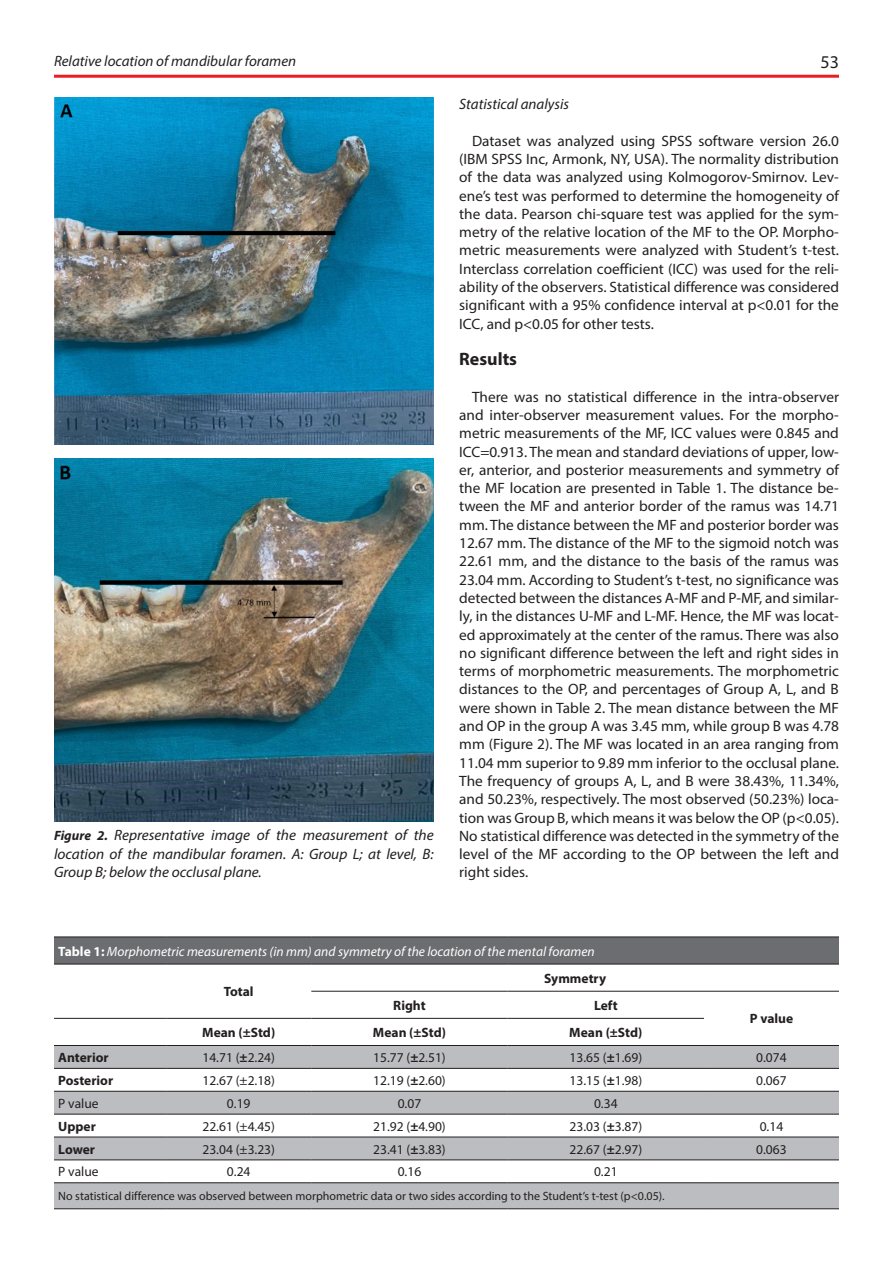
<style>
.page{position:relative;width:893px;height:1263px;background:#fff}
.page>*{position:absolute;margin:0;border:0;box-sizing:border-box;transform-origin:0 0}
.Baslik{font:700 18px "Myriad Pro";color:#231f20}
.t1{font:18px "Myriad Pro";color:#231f20}
.Ana_Metin{font:15px/18.3px "Myriad Pro";color:#231f20;text-align:justify}
.Alt_Baslik{font:italic 15px/18.3px "Myriad Pro";color:#231f20;text-align:justify}
.ara_metin_T{font:13.5px "Myriad Pro";color:#231f20}
.baslik_T{font:italic 13.5px "Myriad Pro";color:#fff}
.ara_baslik_T{font:700 13.5px "Myriad Pro";color:#231f20}
.ara_metin_T-2{font:700 13.5px "Myriad Pro";color:#231f20}
.alt_metin_T{font:12px "Myriad Pro";color:#231f20}
.s1{font-weight:700;font-size:13.5px}
.s2{font-weight:700;font-style:normal}
.s3{font-weight:700}
</style>
<div class="page">
<hr style="left:54px;top:75px;width:785px;height:3px;background:#ee1d23">
<img style="left:54px;top:98px;width:380px;height:347px">
<img style="left:54px;top:458px;width:380px;height:363px">
<div style="left:54px;top:937px;width:785px;height:27px;background:#6c6d70"></div>
<svg style="left:54px;top:990px;width:785px;height:28px"></svg>
<svg style="left:54px;top:1046px;width:785px;height:162px;fill:#bcbdc0"></svg>
<hr style="left:311px;top:991px;width:197px;height:1px;background:#231f20">
<hr style="left:508px;top:991px;width:196px;height:1px;background:#231f20">
<hr style="left:704px;top:991px;width:135px;height:1px;background:#231f20">
<hr style="left:54px;top:1018px;width:112px;height:1px;background:#231f20">
<hr style="left:166px;top:1018px;width:145px;height:1px;background:#231f20">
<hr style="left:311px;top:1018px;width:197px;height:1px;background:#231f20">
<hr style="left:508px;top:1018px;width:196px;height:1px;background:#231f20">
<hr style="left:54px;top:1068px;width:112px;height:1px;background:#231f20">
<hr style="left:166px;top:1068px;width:145px;height:1px;background:#231f20">
<hr style="left:311px;top:1068px;width:197px;height:1px;background:#231f20">
<hr style="left:508px;top:1068px;width:196px;height:1px;background:#231f20">
<hr style="left:704px;top:1068px;width:135px;height:1px;background:#231f20">
<hr style="left:54px;top:1091px;width:112px;height:1px;background:#231f20">
<hr style="left:166px;top:1091px;width:145px;height:1px;background:#231f20">
<hr style="left:311px;top:1091px;width:197px;height:1px;background:#231f20">
<hr style="left:508px;top:1091px;width:196px;height:1px;background:#231f20">
<hr style="left:704px;top:1091px;width:135px;height:1px;background:#231f20">
<hr style="left:54px;top:1114px;width:112px;height:1px;background:#231f20">
<hr style="left:166px;top:1114px;width:145px;height:1px;background:#231f20">
<hr style="left:311px;top:1114px;width:197px;height:1px;background:#231f20">
<hr style="left:508px;top:1114px;width:196px;height:1px;background:#231f20">
<hr style="left:704px;top:1114px;width:135px;height:1px;background:#231f20">
<hr style="left:54px;top:1137px;width:112px;height:1px;background:#231f20">
<hr style="left:166px;top:1137px;width:145px;height:1px;background:#231f20">
<hr style="left:311px;top:1137px;width:197px;height:1px;background:#231f20">
<hr style="left:508px;top:1137px;width:196px;height:1px;background:#231f20">
<hr style="left:704px;top:1137px;width:135px;height:1px;background:#231f20">
<hr style="left:54px;top:1160px;width:112px;height:1px;background:#231f20">
<hr style="left:166px;top:1160px;width:145px;height:1px;background:#231f20">
<hr style="left:311px;top:1160px;width:197px;height:1px;background:#231f20">
<hr style="left:508px;top:1160px;width:196px;height:1px;background:#231f20">
<hr style="left:704px;top:1160px;width:135px;height:1px;background:#231f20">
<hr style="left:54px;top:937px;width:112px;height:1px;background:#231f20">
<hr style="left:166px;top:937px;width:145px;height:1px;background:#231f20">
<hr style="left:311px;top:937px;width:197px;height:1px;background:#231f20">
<hr style="left:508px;top:937px;width:196px;height:1px;background:#231f20">
<hr style="left:704px;top:937px;width:135px;height:1px;background:#231f20">
<hr style="left:54px;top:964px;width:112px;height:1px;background:#231f20">
<hr style="left:166px;top:964px;width:145px;height:1px;background:#231f20">
<hr style="left:311px;top:964px;width:197px;height:1px;background:#231f20">
<hr style="left:508px;top:964px;width:196px;height:1px;background:#231f20">
<hr style="left:704px;top:964px;width:135px;height:1px;background:#231f20">
<hr style="left:54px;top:1045px;width:112px;height:1px;background:#231f20">
<hr style="left:166px;top:1045px;width:145px;height:1px;background:#231f20">
<hr style="left:311px;top:1045px;width:197px;height:1px;background:#231f20">
<hr style="left:508px;top:1045px;width:196px;height:1px;background:#231f20">
<hr style="left:704px;top:1045px;width:135px;height:1px;background:#231f20">
<hr style="left:54px;top:1182px;width:112px;height:1px;background:#231f20">
<hr style="left:166px;top:1182px;width:145px;height:1px;background:#231f20">
<hr style="left:311px;top:1182px;width:197px;height:1px;background:#231f20">
<hr style="left:508px;top:1182px;width:196px;height:1px;background:#231f20">
<hr style="left:704px;top:1182px;width:135px;height:1px;background:#231f20">
<hr style="left:54px;top:1208px;width:112px;height:1px;background:#231f20">
<hr style="left:166px;top:1208px;width:145px;height:1px;background:#231f20">
<hr style="left:311px;top:1208px;width:197px;height:1px;background:#231f20">
<hr style="left:508px;top:1208px;width:196px;height:1px;background:#231f20">
<hr style="left:704px;top:1208px;width:135px;height:1px;background:#231f20">
<p class="Alt_Baslik" style="left:54px;top:51px;width:244px">Relative location of mandibular foramen</p>
<p class="t1" style="left:820px;top:51px;width:20px">53</p>
<p class="Alt_Baslik" style="left:459px;top:95px;width:111px">Statistical analysis</p>
<p class="Ana_Metin" style="left:459px;top:131px;width:381px;text-indent:13px">Dataset was analyzed using SPSS software version 26.0 (IBM SPSS Inc, Armonk, NY, USA). The normality distribution of the data was analyzed using Kolmogorov-Smirnov. Lev&shy;ene’s test was performed to determine the homogeneity of the data. Pearson chi-square test was applied for the sym&shy;metry of the relative location of the MF to the OP. Morpho&shy;metric measurements were analyzed with Student’s t-test.<br>Interclass correlation coefficient (ICC) was used for the reli&shy;ability of the observers. Statistical difference was considered significant with a 95% confidence interval at p&lt;0.01 for the ICC, and p&lt;0.05 for other tests.</p>
<p class="Baslik" style="left:459px;top:347px;width:59px">Results</p>
<p class="Ana_Metin" style="left:459px;top:387px;width:381px;text-indent:13px">There was no statistical difference in the intra-observer and inter-observer measurement values. For the morpho&shy;metric measurements of the MF, ICC values were 0.845 and ICC=0.913. The mean and standard deviations of upper, low&shy;er, anterior, and posterior measurements and symmetry of the MF location are presented in Table 1. The distance be&shy;tween the MF and anterior border of the ramus was 14.71 mm. The distance between the MF and posterior border was 12.67 mm. The distance of the MF to the sigmoid notch was 22.61 mm, and the distance to the basis of the ramus was 23.04 mm. According to Student’s t-test, no significance was detected between the distances A-MF and P-MF, and similar&shy;ly, in the distances U-MF and L-MF. Hence, the MF was locat&shy;ed approximately at the center of the ramus. There was also no significant difference between the left and right sides in terms of morphometric measurements. The morphometric distances to the OP, and percentages of Group A, L, and B were shown in Table 2. The mean distance between the MF and OP in the group A was 3.45 mm, while group B was 4.78 mm (Figure 2). The MF was located in an area ranging from 11.04 mm superior to 9.89 mm inferior to the occlusal plane.<br>The frequency of groups A, L, and B were 38.43%, 11.34%, and 50.23%, respectively. The most observed (50.23%) loca&shy;tion was Group B, which means it was below the OP (p&lt;0.05).<br>No statistical difference was detected in the symmetry of the level of the MF according to the OP between the left and right sides.</p>
<p class="Alt_Baslik" style="left:54px;top:826px;width:381px"><span class="s1">Figure 2.</span> Representative image of the measurement of the location of the mandibular foramen. A: Group L; at level, B:<br>Group B; below the occlusal plane.</p>
<p class="baslik_T" style="left:58px;top:943px;width:538px"><span class="s2">Table 1:</span> Morphometric measurements (in mm) and symmetry of the location of the mental foramen</p>
<p class="ara_baslik_T" style="left:224px;top:983px;width:31px">Total</p>
<p class="ara_baslik_T" style="left:544px;top:969px;width:63px">Symmetry</p>
<p class="ara_baslik_T" style="left:393px;top:996px;width:34px">Right</p>
<p class="ara_baslik_T" style="left:594px;top:996px;width:25px">Left</p>
<p class="ara_baslik_T" style="left:202px;top:1023px;width:75px">Mean (±Std)</p>
<p class="ara_baslik_T" style="left:373px;top:1023px;width:75px">Mean (±Std)</p>
<p class="ara_baslik_T" style="left:569px;top:1023px;width:75px">Mean (±Std)</p>
<p class="ara_baslik_T" style="left:750px;top:1010px;width:45px">P value</p>
<p class="ara_metin_T-2" style="left:58px;top:1049px;width:52px">Anterior</p>
<p class="ara_metin_T" style="left:202px;top:1049px;width:74px">14.71 (<span class="s3">±</span>2.24)</p>
<p class="ara_metin_T" style="left:373px;top:1049px;width:74px">15.77 (<span class="s3">±</span>2.51)</p>
<p class="ara_metin_T" style="left:569px;top:1049px;width:74px">13.65 (<span class="s3">±</span>1.69)</p>
<p class="ara_metin_T" style="left:756px;top:1049px;width:32px">0.074</p>
<p class="ara_metin_T-2" style="left:58px;top:1071px;width:56px">Posterior</p>
<p class="ara_metin_T" style="left:202px;top:1072px;width:74px">12.67 (±2.18)</p>
<p class="ara_metin_T" style="left:373px;top:1072px;width:74px">12.19 (<span class="s3">±</span>2.60)</p>
<p class="ara_metin_T" style="left:569px;top:1072px;width:74px">13.15 (<span class="s3">±</span>1.98)</p>
<p class="ara_metin_T" style="left:756px;top:1072px;width:32px">0.067</p>
<p class="ara_metin_T" style="left:58px;top:1095px;width:42px">P value</p>
<p class="ara_metin_T" style="left:227px;top:1095px;width:25px">0.19</p>
<p class="ara_metin_T" style="left:398px;top:1095px;width:25px">0.07</p>
<p class="ara_metin_T" style="left:594px;top:1095px;width:25px">0.34</p>
<p class="ara_metin_T-2" style="left:58px;top:1117px;width:39px">Upper</p>
<p class="ara_metin_T" style="left:202px;top:1118px;width:74px">22.61 (±4.45)</p>
<p class="ara_metin_T" style="left:373px;top:1118px;width:74px">21.92 (<span class="s3">±</span>4.90)</p>
<p class="ara_metin_T" style="left:569px;top:1118px;width:74px">23.03 (<span class="s3">±</span>3.87)</p>
<p class="ara_metin_T" style="left:760px;top:1118px;width:25px">0.14</p>
<p class="ara_metin_T-2" style="left:58px;top:1140px;width:38px">Lower</p>
<p class="ara_metin_T" style="left:202px;top:1141px;width:74px">23.04 (±3.23)</p>
<p class="ara_metin_T" style="left:373px;top:1141px;width:74px">23.41 (<span class="s3">±</span>3.83)</p>
<p class="ara_metin_T" style="left:569px;top:1141px;width:74px">22.67 (<span class="s3">±</span>2.97)</p>
<p class="ara_metin_T" style="left:756px;top:1141px;width:32px">0.063</p>
<p class="ara_metin_T" style="left:58px;top:1163px;width:42px">P value</p>
<p class="ara_metin_T" style="left:227px;top:1163px;width:25px">0.24</p>
<p class="ara_metin_T" style="left:398px;top:1163px;width:25px">0.16</p>
<p class="ara_metin_T" style="left:594px;top:1163px;width:25px">0.21</p>
<p class="alt_metin_T" style="left:58px;top:1189px;width:608px">No statistical difference was observed between morphometric data or two sides according to the Student’s t-test (p&lt;0.05).</p>
</div>
